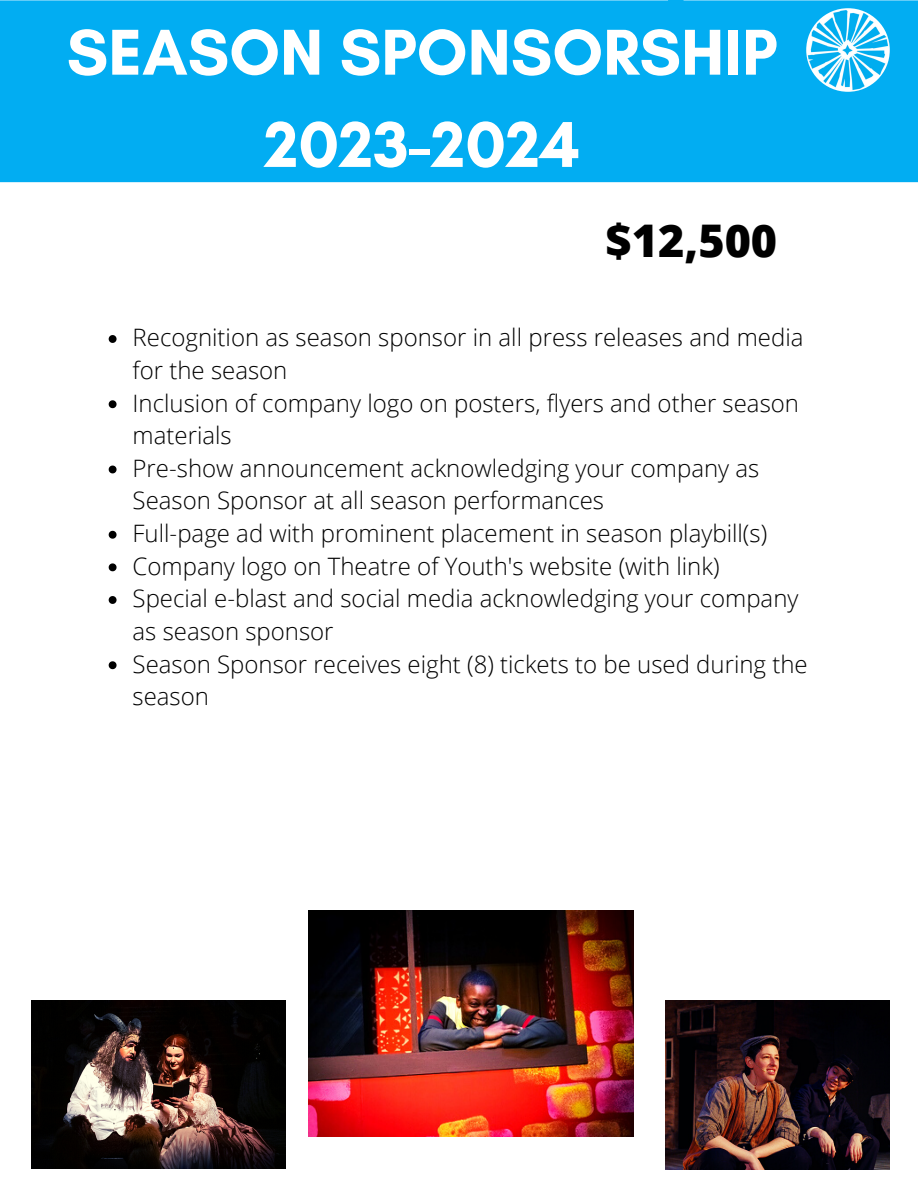
<style>
.page{position:relative;width:918px;height:1188px;background:#fff}
.page>*{position:absolute;margin:0;border:0;box-sizing:border-box;transform-origin:0 0}
.t1{font:700 66px "Glacial Indifference";color:#fff}
.t2{font:800 45px "Open Sans";color:#000}
.t3{font:300 24px/32.7px "Open Sans";color:#000}
</style>
<div class="page">
<div style="left:0;top:0;width:918px;height:182px;background:#02adf2"></div>
<img style="left:806px;top:8px;width:84px;height:84px;border-radius:50%">
<img style="left:308px;top:911px;width:326px;height:226px">
<img style="left:32px;top:1001px;width:253px;height:168px">
<img style="left:665px;top:1001px;width:224px;height:168px">
<svg style="left:109px;top:335px;width:8px;height:8px"></svg>
<svg style="left:109px;top:400px;width:8px;height:8px"></svg>
<svg style="left:109px;top:466px;width:8px;height:7px"></svg>
<svg style="left:109px;top:531px;width:8px;height:8px"></svg>
<svg style="left:109px;top:563px;width:8px;height:8px"></svg>
<svg style="left:109px;top:596px;width:8px;height:8px"></svg>
<svg style="left:109px;top:661px;width:8px;height:8px"></svg>
<p class="t1" style="left:67px;top:12px;width:712px">SEASON SPONSORSHIP</p>
<p class="t1" style="left:264px;top:104px;width:317px">2023-2024</p>
<p class="t2" style="left:605px;top:209px;width:173px">$12,500</p>
<p class="t3" style="left:133px;top:321px;width:672px">Recognition as season sponsor in all press releases and media for the season</p>
<p class="t3" style="left:133px;top:386px;width:668px">Inclusion of company logo on posters, flyers and other season materials</p>
<p class="t3" style="left:133px;top:451px;width:628px">Pre-show announcement acknowledging your company as<br>Season Sponsor at all season performances</p>
<p class="t3" style="left:133px;top:516px;width:636px">Full-page ad with prominent placement in season playbill(s)</p>
<p class="t3" style="left:133px;top:549px;width:588px">Company logo on Theatre of Youth's website (with link)</p>
<p class="t3" style="left:133px;top:582px;width:667px">Special e-blast and social media acknowledging your company as season sponsor</p>
<p class="t3" style="left:133px;top:647px;width:677px">Season Sponsor receives eight (8) tickets to be used during the season</p>
</div>
